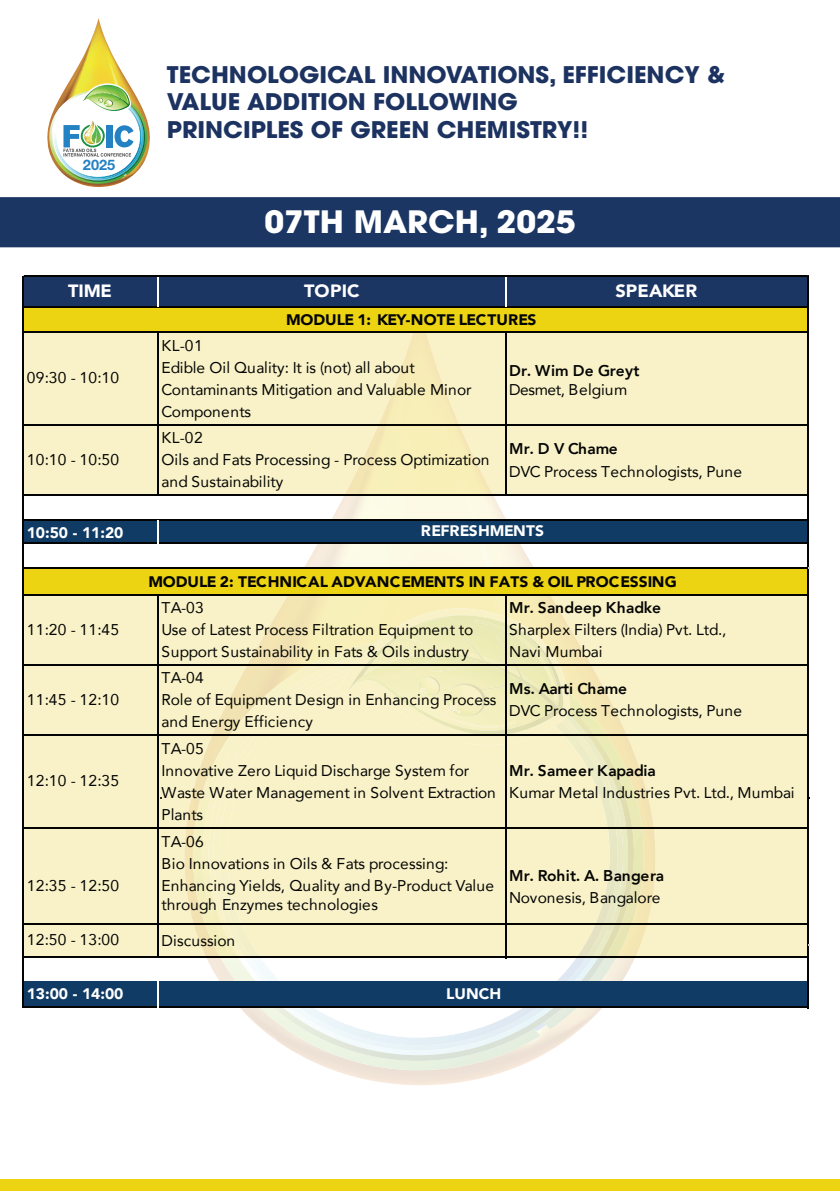
<style>
.page{position:relative;width:840px;height:1191px;background:#fff}
.page>*{position:absolute;margin:0;border:0;box-sizing:border-box;transform-origin:0 0}
.t1{font:700 30.6px "Avant Garde LT";color:#fff;scale:1.04 1}
.t2{font:700 22.8px/27.4px "Avant Garde LT";color:#1c3260;scale:1.04 1}
.t3{font:900 17.8px "Avenir";letter-spacing:-.005em;color:#fff}
.t4{font:15.6px/22px "Avenir";letter-spacing:.01em;color:#040503}
.t5{font:15.6px/22px "Avenir";letter-spacing:-.01em;color:#040503}
.t6{font:800 15.6px "Avenir";letter-spacing:.01em;color:#040503}
.t7{font:15.6px "Avenir";letter-spacing:-.025em;color:#040503}
.t8{font:800 15.6px "Avenir";letter-spacing:-.02em;color:#040503}
.t9{font:900 15.2px "Avenir";color:#040503}
.t10{font:900 15.2px "Avenir";color:#fff}
.t11{font:700 14.6px "Helvetica Neue LT Pro";color:#2381c4}
</style>
<div class="page">
<img style="left:492px;top:958px;width:142px;height:117px">
<img style="left:334px;top:1070px;width:158px;height:15px">
<img style="left:69px;top:18px;width:59px;height:64px">
<img style="left:47px;top:82px;width:103px;height:105px">
<div style="left:0;top:1179px;width:839px;height:12px;background:#edd412"></div>
<div style="left:0;top:197px;width:839px;height:50px;background:#1c3664"></div>
<div style="left:24px;top:277px;width:783px;height:30px;background:#1c3664"></div>
<div style="left:24px;top:307px;width:784px;height:26px;background:#edd412"></div>
<div style="left:24px;top:333px;width:783px;height:161px;background:#f9f2c9"></div>
<img style="left:344px;top:333px;width:149px;height:161px">
<div style="left:24px;top:519px;width:784px;height:25px;background:#103b64"></div>
<div style="left:24px;top:567px;width:784px;height:29px;background:#edd412"></div>
<div style="left:24px;top:596px;width:783px;height:360px;background:#f9f2c9"></div>
<img style="left:181px;top:596px;width:484px;height:46px">
<div style="left:616px;top:642px;width:49px;height:314px;background:#f9f2c9"></div>
<svg style="left:616px;top:654px;width:37px;height:302px;background:#f0e8bb"></svg>
<svg style="left:616px;top:687px;width:11px;height:269px;background:#eae6bb"></svg>
<svg style="left:181px;top:608px;width:435px;height:462px;background:#f3eecb"></svg>
<div style="left:24px;top:980px;width:784px;height:26px;background:#103b64"></div>
<hr style="left:24px;top:276px;width:784px;height:1px;background:#040503">
<hr style="left:24px;top:307px;width:784px;height:1px;background:#040503">
<hr style="left:158px;top:277px;width:1px;height:30px;background:#fff">
<hr style="left:505px;top:277px;width:1px;height:30px;background:#fff">
<hr style="left:24px;top:331px;width:784px;height:2px;background:#040503">
<hr style="left:24px;top:425px;width:784px;height:1px;background:#040503">
<hr style="left:24px;top:494px;width:784px;height:2px;background:#040503">
<hr style="left:158px;top:333px;width:1px;height:163px;background:#040503">
<hr style="left:24px;top:519px;width:784px;height:1px;background:#040503">
<hr style="left:24px;top:542px;width:784px;height:2px;background:#040503">
<hr style="left:24px;top:567px;width:784px;height:1px;background:#040503">
<svg style="left:158px;top:520px;width:1px;height:24px"></svg>
<hr style="left:505px;top:333px;width:1px;height:163px;background:#040503">
<hr style="left:24px;top:594px;width:784px;height:2px;background:#040503">
<hr style="left:24px;top:664px;width:784px;height:1px;background:#040503">
<hr style="left:24px;top:734px;width:784px;height:1px;background:#040503">
<hr style="left:24px;top:827px;width:784px;height:2px;background:#040503">
<hr style="left:24px;top:923px;width:784px;height:1px;background:#040503">
<hr style="left:24px;top:956px;width:784px;height:2px;background:#040503">
<hr style="left:158px;top:596px;width:1px;height:361px;background:#040503">
<hr style="left:24px;top:1006px;width:784px;height:1px;background:#040503">
<hr style="left:23px;top:276px;width:1px;height:756px;background:#040503">
<hr style="left:807px;top:277px;width:1px;height:731px;background:#040503">
<hr style="left:505px;top:595px;width:1px;height:363px;background:#040503">
<div style="left:19px;top:1008px;width:29px;height:33px;background:#fff"></div>
<svg style="left:158px;top:980px;width:1px;height:27px"></svg>
<p class="t11" style="left:83px;top:156px;width:34px">2025</p>
<h2 class="t2" style="left:167px;top:61px;width:538px">TECHNOLOGICAL INNOVATIONS, EFFICIENCY &amp;<br>VALUE ADDITION FOLLOWING<br>PRINCIPLES OF GREEN CHEMISTRY!!</h2>
<h1 class="t1" style="left:264px;top:202px;width:301px">07TH MARCH, 2025</h1>
<p class="t3" style="left:68px;top:276px;width:45px">TIME</p>
<p class="t3" style="left:304px;top:276px;width:57px">TOPIC</p>
<p class="t3" style="left:615px;top:276px;width:83px">SPEAKER</p>
<p class="t4" style="left:27px;top:366px;width:94px">09:30 - 10:10</p>
<p class="t4" style="left:27px;top:448px;width:94px">10:10 - 10:50</p>
<p class="t10" style="left:27px;top:519px;width:98px">10:50 - 11:20</p>
<p class="t4" style="left:27px;top:618px;width:94px">11:20 - 11:45</p>
<p class="t4" style="left:27px;top:687px;width:94px">11:45 - 12:10</p>
<p class="t4" style="left:27px;top:769px;width:94px">12:10 - 12:35</p>
<p class="t4" style="left:27px;top:874px;width:94px">12:35 - 12:50</p>
<p class="t4" style="left:27px;top:928px;width:94px">12:50 - 13:00</p>
<p class="t9" style="left:286px;top:307px;width:252px">MODULE 1: KEY-NOTE LECTURES</p>
<p class="t5" style="left:161px;top:334px;width:311px">KL-01<br>Edible Oil Quality: It is (not) all about<br>Contaminants Mitigation and Valuable Minor<br>Components</p>
<p class="t6" style="left:509px;top:359px;width:132px">Dr. Wim De Greyt</p>
<p class="t7" style="left:509px;top:377px;width:120px">Desmet, Belgium</p>
<p class="t5" style="left:161px;top:426px;width:329px">KL-02<br>Oils and Fats Processing - Process Optimization and Sustainability</p>
<p class="t6" style="left:509px;top:437px;width:110px">Mr. D V Chame</p>
<p class="t4" style="left:509px;top:459px;width:234px">DVC Process Technologists, Pune</p>
<p class="t10" style="left:420px;top:517px;width:125px">REFRESHMENTS</p>
<p class="t9" style="left:148px;top:568px;width:529px">MODULE 2: TECHNICAL ADVANCEMENTS IN FATS &amp; OIL PROCESSING</p>
<p class="t5" style="left:161px;top:595px;width:313px">TA-03<br>Use of Latest Process Filtration Equipment to<br>Support Sustainability in Fats &amp; Oils industry</p>
<p class="t6" style="left:509px;top:595px;width:153px">Mr. Sandeep Khadke</p>
<p class="t4" style="left:509px;top:618px;width:218px">Sharplex Filters (India) Pvt. Ltd.,<br>Navi Mumbai</p>
<p class="t4" style="left:161px;top:665px;width:336px">TA-04<br>Role of Equipment Design in Enhancing Process and Energy Efficiency</p>
<p class="t8" style="left:509px;top:676px;width:119px">Ms. Aarti Chame</p>
<p class="t4" style="left:509px;top:699px;width:234px">DVC Process Technologists, Pune</p>
<p class="t4" style="left:161px;top:737px;width:335px">TA-05<br>Innovative Zero Liquid Discharge System for<br>Waste Water Management in Solvent Extraction<br>Plants</p>
<p class="t4" style="left:161px;top:830px;width:334px">TA-06<br>Bio Innovations in Oils &amp; Fats processing:<br>Enhancing Yields, Quality and By-Product Value</p>
<p class="t4" style="left:161px;top:893px;width:218px">through Enzymes technologies</p>
<p class="t4" style="left:161px;top:929px;width:75px">Discussion</p>
<p class="t6" style="left:509px;top:758px;width:148px">Mr. Sameer Kapadia</p>
<p class="t5" style="left:509px;top:781px;width:287px">Kumar Metal Industries Pvt. Ltd., Mumbai</p>
<p class="t6" style="left:509px;top:863px;width:156px">Mr. Rohit. A. Bangera</p>
<p class="t5" style="left:509px;top:886px;width:153px">Novonesis, Bangalore</p>
<p class="t10" style="left:27px;top:980px;width:98px">13:00 - 14:00</p>
<p class="t10" style="left:446px;top:980px;width:56px">LUNCH</p>
</div>
